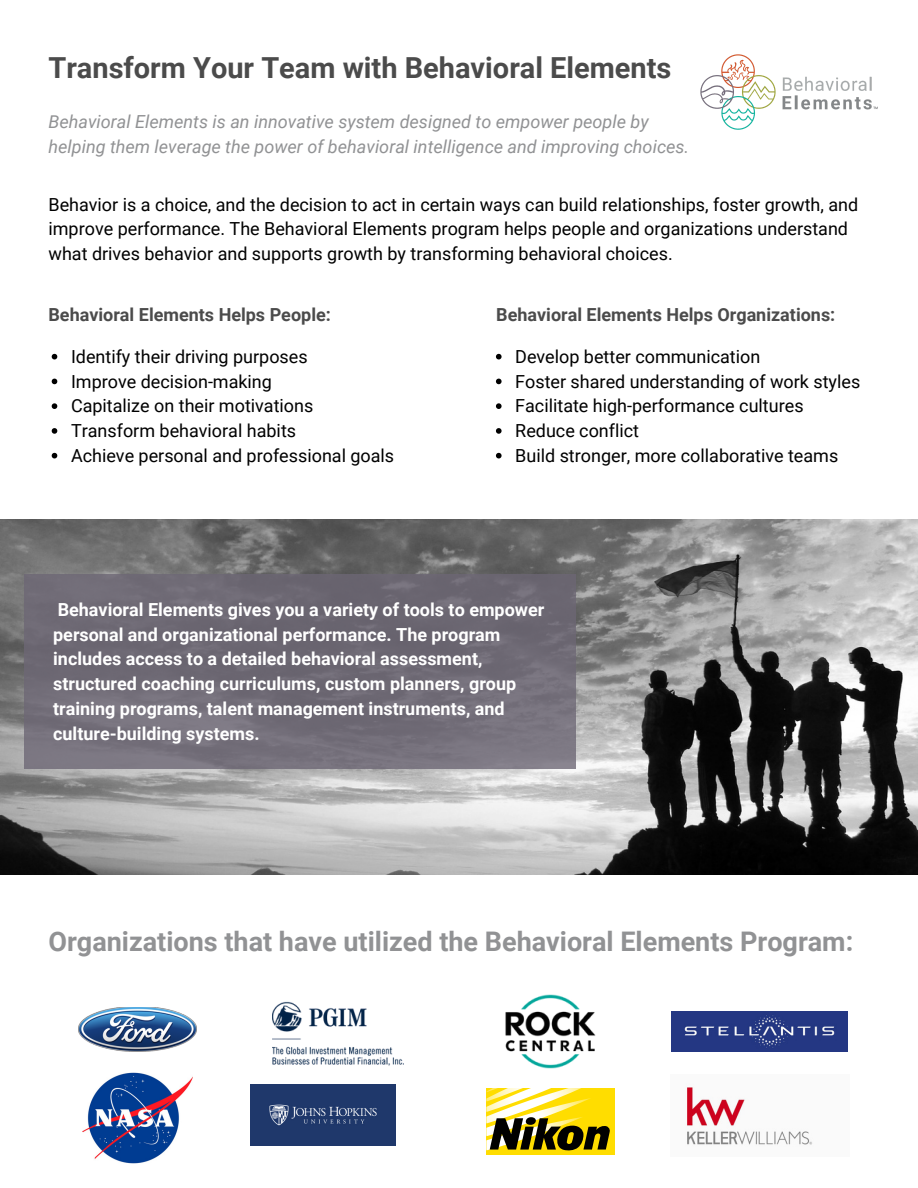
<style>
.page{position:relative;width:918px;height:1188px;background:#fff}
.page>*{position:absolute;margin:0;border:0;box-sizing:border-box;transform-origin:0 0}
.t1{font:700 28.95px "Roboto";color:#4b4b4b}
.t2{font:700 27px "Roboto";color:#919294}
.t3{font:18px/24.8px "Roboto";color:#000}
.t4{font:700 18px/24.8px "Roboto";color:#fff}
.t5{font:italic 18px "Roboto";color:#919294}
.t6{font:700 18px "Roboto";color:#4b4b4b}
</style>
<div class="page">
<img style="left:0;top:520px;width:918px;height:354px">
<img style="left:700px;top:54px;width:178px;height:76px">
<div style="left:24px;top:574px;width:552px;height:194px;background:#6d6775"></div>
<svg style="left:52px;top:354px;width:5px;height:5px"></svg>
<svg style="left:52px;top:379px;width:5px;height:5px"></svg>
<svg style="left:52px;top:403px;width:5px;height:6px"></svg>
<svg style="left:52px;top:428px;width:5px;height:6px"></svg>
<svg style="left:52px;top:453px;width:5px;height:5px"></svg>
<svg style="left:496px;top:354px;width:6px;height:5px"></svg>
<svg style="left:496px;top:379px;width:6px;height:5px"></svg>
<svg style="left:496px;top:403px;width:6px;height:6px"></svg>
<svg style="left:496px;top:428px;width:6px;height:6px"></svg>
<svg style="left:496px;top:453px;width:6px;height:5px"></svg>
<img style="left:79px;top:1007px;width:118px;height:44px">
<img style="left:671px;top:1011px;width:177px;height:41px">
<img style="left:273px;top:1001px;width:130px;height:65px">
<img style="left:251px;top:1085px;width:145px;height:60px">
<img style="left:686px;top:1086px;width:127px;height:59px">
<div style="left:486px;top:1088px;width:129px;height:66px;background:#fd0"></div>
<svg style="left:486px;top:1088px;width:124px;height:63px"></svg>
<img style="left:505px;top:994px;width:91px;height:75px">
<img style="left:83px;top:1073px;width:110px;height:91px">
<p class="t1" style="left:48px;top:52px;width:624px">Transform Your Team with Behavioral Elements</p>
<p class="t5" style="left:48px;top:112px;width:602px">Behavioral Elements is an innovative system designed to empower people by</p>
<p class="t5" style="left:48px;top:136px;width:642px">helping them leverage the power of behavioral intelligence and improving choices.</p>
<p class="t3" style="left:48px;top:192px;width:811px">Behavior is a choice, and the decision to act in certain ways can build relationships, foster growth, and improve performance. The Behavioral Elements program helps people and organizations understand what drives behavior and supports growth by transforming behavioral choices.</p>
<h2 class="t6" style="left:48px;top:304px;width:284px">Behavioral Elements Helps People:</h2>
<p class="t6" style="left:496px;top:304px;width:341px">Behavioral Elements Helps Organizations:</p>
<p class="t3" style="left:71px;top:344px;width:238px">Identify their driving purposes</p>
<p class="t3" style="left:71px;top:369px;width:202px">Improve decision-making</p>
<p class="t3" style="left:71px;top:394px;width:244px">Capitalize on their motivations</p>
<p class="t3" style="left:71px;top:419px;width:227px">Transform behavioral habits</p>
<h2 class="t3" style="left:71px;top:443px;width:325px">Achieve personal and professional goals</h2>
<p class="t3" style="left:515px;top:344px;width:247px">Develop better communication</p>
<p class="t3" style="left:515px;top:369px;width:347px">Foster shared understanding of work styles</p>
<p class="t3" style="left:515px;top:394px;width:290px">Facilitate high-performance cultures</p>
<p class="t3" style="left:515px;top:419px;width:125px">Reduce conflict</p>
<p class="t3" style="left:515px;top:443px;width:325px">Build stronger, more collaborative teams</p>
<p class="t4" style="left:53px;top:597px;width:493px">Behavioral Elements gives you a variety of tools to empower personal and organizational performance. The program includes access to a detailed behavioral assessment, structured coaching curriculums, custom planners, group training programs, talent management instruments, and culture-building systems.</p>
<h2 class="t2" style="left:48px;top:926px;width:806px">Organizations that have utilized the Behavioral Elements Program:</h2>
</div>
